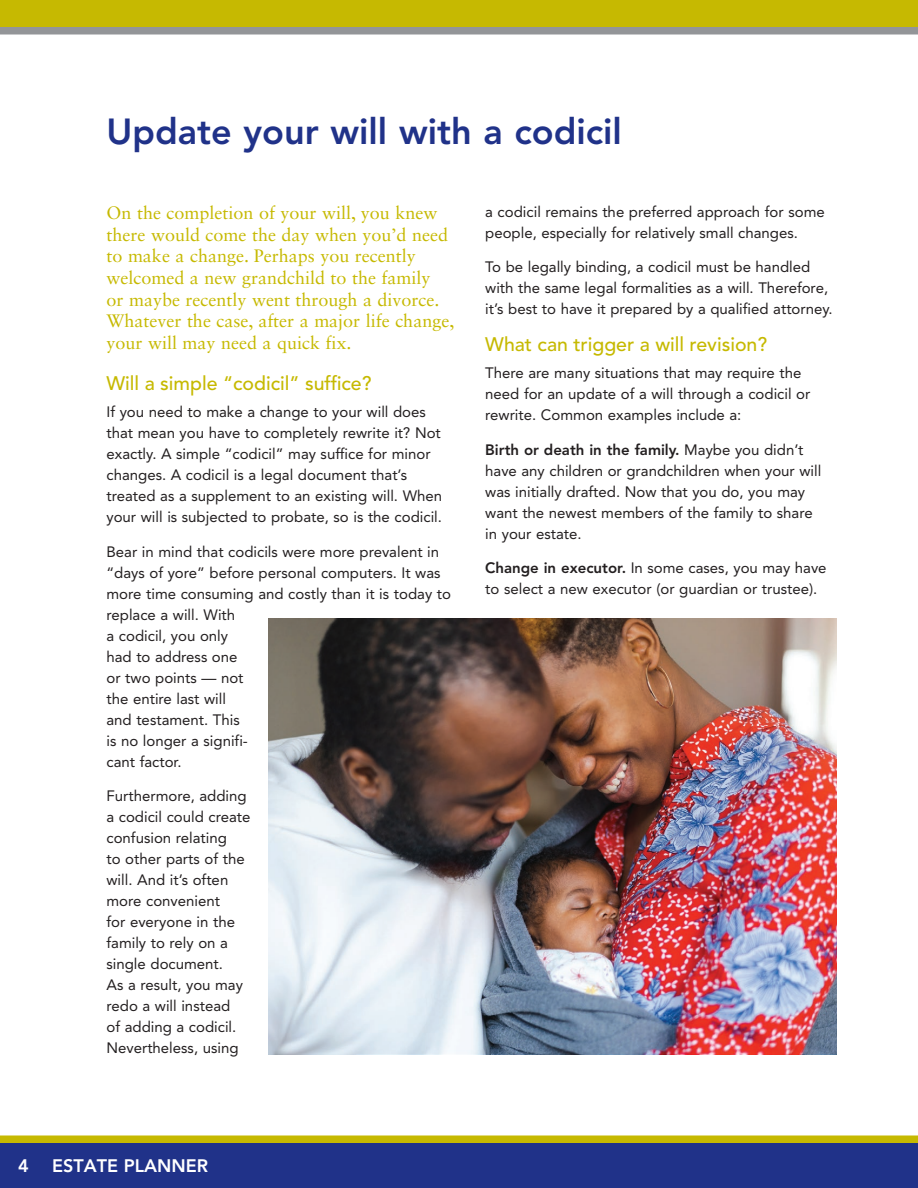
<style>
.page{position:relative;width:918px;height:1188px;background:#fff}
.page>*{position:absolute;margin:0;border:0;box-sizing:border-box;transform-origin:0 0}
.t1{font:800 36px "Avenir LT Std";color:#203289}
.t2{font:500 19.5px "Avenir LT Std";color:#c6b901}
.t3{font:18px/21.6px "Sabon LT Std";color:#c6b901}
.t4{font:800 18px "Avenir LT Std";color:#fff}
.t5{font:15px/21px "Avenir LT Std";color:#231f20}
.s1{font-weight:800}
</style>
<div class="page">
<div style="left:0;top:0;width:918px;height:27px;background:#c6b901"></div>
<div style="left:0;top:27px;width:918px;height:7px;background:#939598"></div>
<div style="left:0;top:1136px;width:918px;height:7px;background:#c6b901"></div>
<div style="left:0;top:1143px;width:918px;height:45px;background:#203289"></div>
<img style="left:268px;top:618px;width:569px;height:436px">
<h1 class="t1" style="left:106px;top:110px;width:517px">Update your will with a codicil</h1>
<p class="t3" style="left:107px;top:202px;width:349px">On the completion of your will, you knew there would come the day when you’d need to make a change. Perhaps you recently welcomed a new grandchild to the family<br>or maybe recently went through a divorce.<br>Whatever the case, after a major life change, your will may need a quick fix.</p>
<h2 class="t2" style="left:106px;top:372px;width:267px">Will a simple “codicil” suffice?</h2>
<p class="t5" style="left:106px;top:402px;width:337px">If you need to make a change to your will does that mean you have to completely rewrite it? Not exactly. A simple “codicil” may suffice for minor changes. A codicil is a legal document that’s treated as a supplement to an existing will. When your will is subjected to probate, so is the codicil.</p>
<p class="t5" style="left:106px;top:541px;width:346px">Bear in mind that codicils were more prevalent in “days of yore” before personal computers. It was more time consuming and costly than it is today to replace a will. With<br>a codicil, you only<br>had to address one<br>or two points — not<br>the entire last will<br>and testament. This<br>is no longer a signifi-<br>cant factor.</p>
<p class="t5" style="left:106px;top:786px;width:145px">Furthermore, adding a codicil could create confusion relating<br>to other parts of the will. And it’s often more convenient<br>for everyone in the family to rely on a single document.<br>As a result, you may redo a will instead<br>of adding a codicil.<br>Nevertheless, using</p>
<p class="t5" style="left:485px;top:201px;width:341px">a codicil remains the preferred approach for some people, especially for relatively small changes.</p>
<p class="t5" style="left:485px;top:257px;width:349px">To be legally binding, a codicil must be handled with the same legal formalities as a will. Therefore, it’s best to have it prepared by a qualified attorney.</p>
<h2 class="t2" style="left:485px;top:333px;width:284px">What can trigger a will revision?</h2>
<p class="t5" style="left:485px;top:363px;width:327px">There are many situations that may require the need for an update of a will through a codicil or rewrite. Common examples include a:</p>
<p class="t5" style="left:485px;top:439px;width:338px"><span class="s1">Birth or death in the family.</span> Maybe you didn’t have any children or grandchildren when your will was initially drafted. Now that you do, you may want the newest members of the family to share in your estate.</p>
<p class="t5" style="left:485px;top:558px;width:343px"><span class="s1">Change in executor.</span> In some cases, you may have to select a new executor (or guardian or trustee).</p>
<p class="t4" style="left:18px;top:1155px;width:12px">4</p>
<p class="t4" style="left:52px;top:1155px;width:158px">ESTATE PLANNER</p>
</div>
